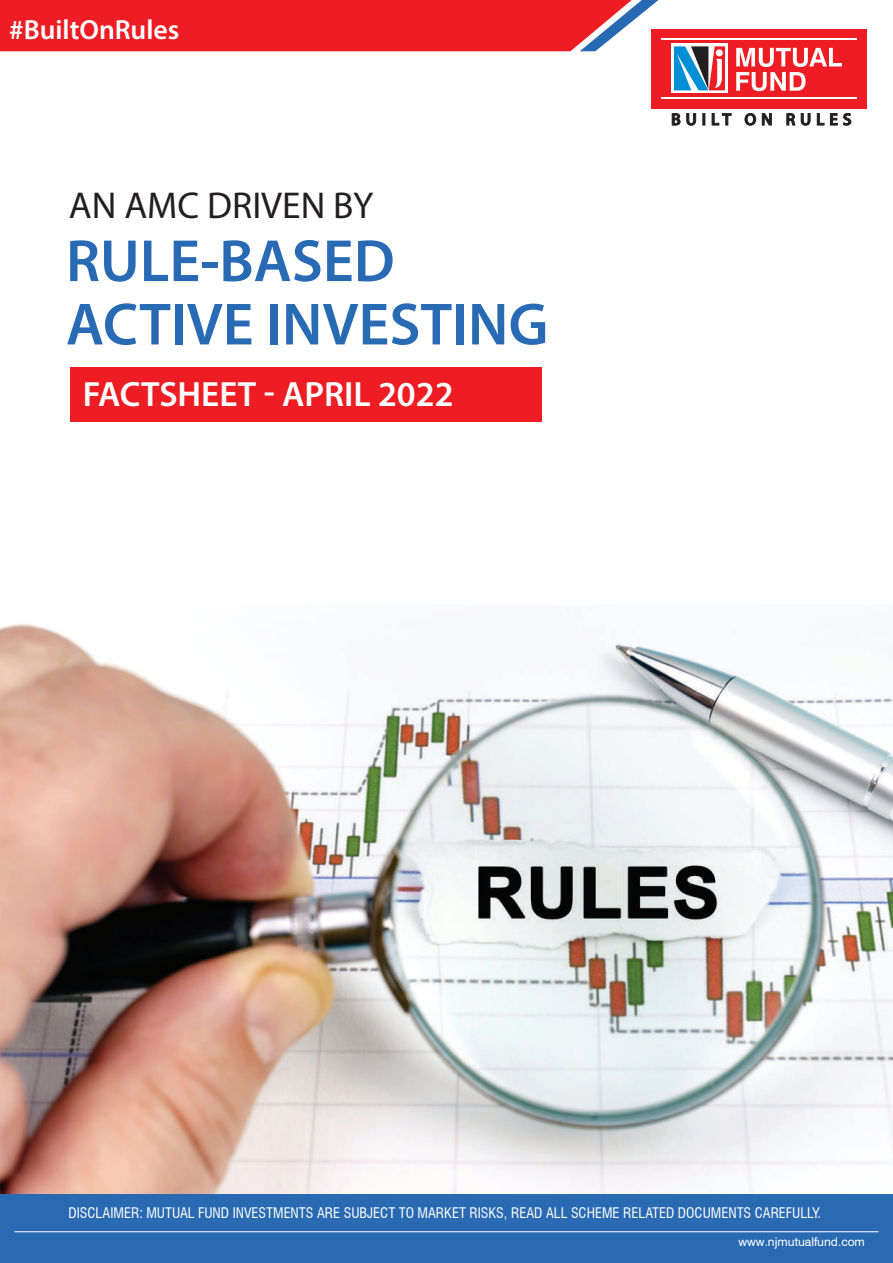
<style>
.page{position:relative;width:893px;height:1263px;background:#fff}
.page>*{position:absolute;margin:0;border:0;box-sizing:border-box;transform-origin:0 0}
.t1{font:600 60px/63.3px "Myriad Pro";color:#286ab3}
.t2{font:37.5px "Myriad Pro";color:#231f20}
.t3{font:600 35.25px "Myriad Pro";color:#fff}
.t4{font:600 27.75px "Myriad Pro";color:#fff}
.t5{font:condensed 14.25px "Swiss 721 BT";color:#fff}
.t6{font:12px "Swiss 721 BT";color:#fff}
</style>
<div class="page">
<img style="left:0;top:0;width:893px;height:1195px">
<div style="left:0;top:1195px;width:893px;height:68px;background:#296ab2"></div>
<div style="left:651px;top:29px;width:215px;height:80px;background:#ee1d23"></div>
<hr style="left:661px;top:38px;width:196px;height:2px;background:#fff">
<hr style="left:661px;top:97px;width:196px;height:2px;background:#fff">
<svg style="left:736px;top:48px;width:106px;height:43px"></svg>
<svg style="left:671px;top:44px;width:57px;height:49px"></svg>
<svg style="left:674px;top:46px;width:51px;height:44px"></svg>
<svg style="left:672px;top:113px;width:8px;height:12px"></svg>
<svg style="left:687px;top:113px;width:9px;height:12px"></svg>
<svg style="left:703px;top:114px;width:2px;height:11px"></svg>
<svg style="left:712px;top:113px;width:19px;height:12px"></svg>
<svg style="left:745px;top:113px;width:11px;height:12px"></svg>
<svg style="left:762px;top:113px;width:9px;height:12px"></svg>
<svg style="left:787px;top:113px;width:8px;height:12px"></svg>
<svg style="left:801px;top:113px;width:9px;height:12px"></svg>
<svg style="left:817px;top:113px;width:7px;height:12px"></svg>
<svg style="left:830px;top:113px;width:7px;height:12px"></svg>
<svg style="left:843px;top:113px;width:8px;height:12px"></svg>
<div style="left:70px;top:367px;width:472px;height:55px;background:#ee1d23"></div>
<svg style="left:0;top:0;width:658px;height:51px;background:#ea2b33"></svg>
<hr style="left:14px;top:1231px;width:864px;height:1px;background:#fff">
<h3 class="t4" style="left:9px;top:12px;width:172px">#BuiltOnRules</h3>
<h2 class="t2" style="left:69px;top:182px;width:306px">AN AMC DRIVEN BY</h2>
<h1 class="t1" style="left:66px;top:228px;width:484px">RULE-BASED<br>ACTIVE INVESTING</h1>
<h3 class="t3" style="left:83px;top:372px;width:372px">FACTSHEET - APRIL 2022</h3>
<p class="t5" style="left:68px;top:1204px;width:754px">DISCLAIMER: MUTUAL FUND INVESTMENTS ARE SUBJECT TO MARKET RISKS, READ ALL SCHEME RELATED DOCUMENTS CAREFULLY.</p>
<p class="t6" style="left:738px;top:1235px;width:128px">www.njmutualfund.com</p>
</div>
